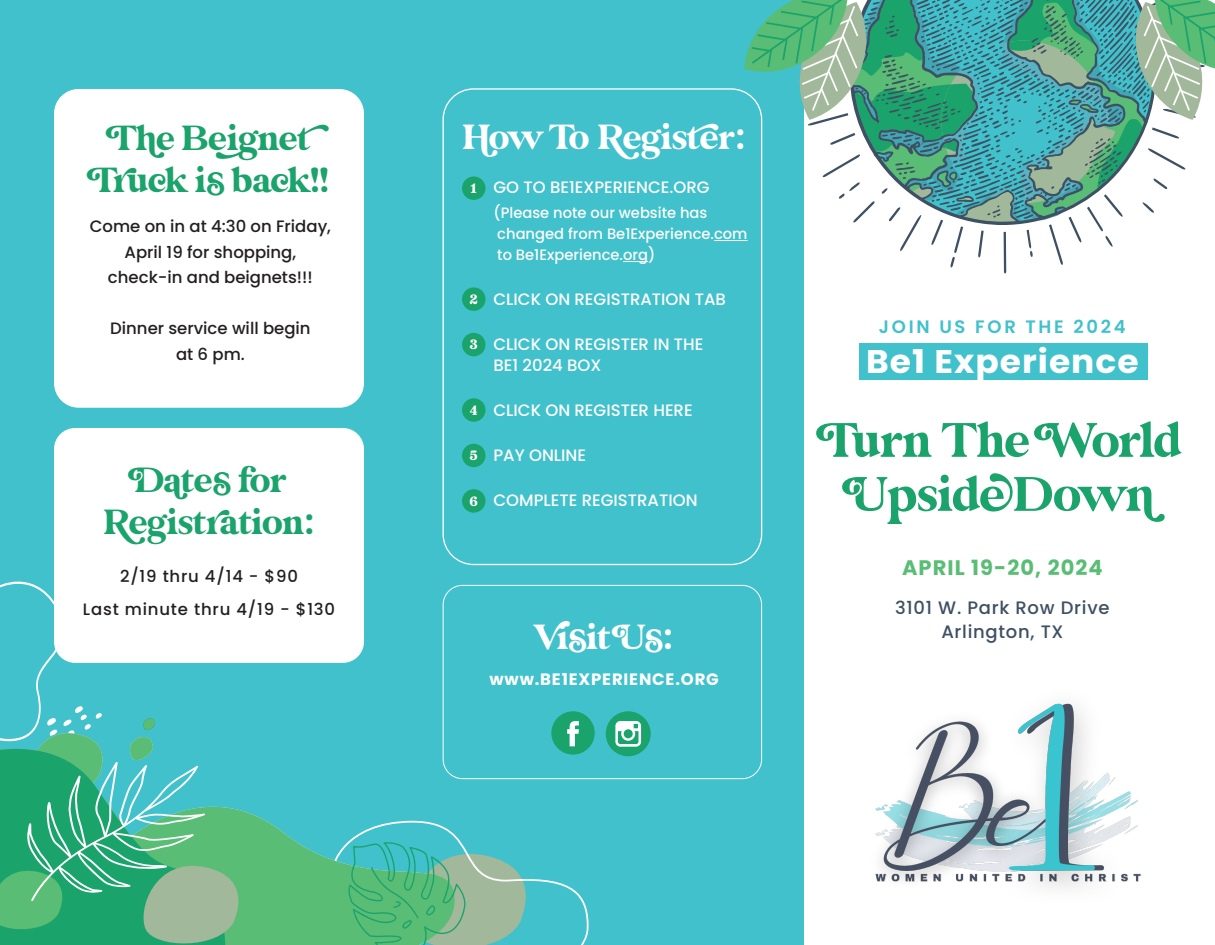
<style>
.page{position:relative;width:1215px;height:945px;background:#fff}
.page>*{position:absolute;margin:0;border:0;box-sizing:border-box;transform-origin:0 0}
.t1{font:54px/54px "Glamour Absolute";color:#1ba36c;text-align:center}
.t2{font:39px/42px "Glamour Absolute";letter-spacing:.005em;color:#1ba36c;text-align:center}
.t3{font:39px "Glamour Absolute";letter-spacing:.005em;color:#fff}
.t4{font:700 32.85px "Poppins";letter-spacing:.03em;color:#fff;scale:1.05 1}
.t5{font:700 21px "Poppins";letter-spacing:.05em;color:#5abd75}
.t6{font:500 18px/24px "Poppins";letter-spacing:.04em;color:#3e5062;text-align:center}
.t7{font:600 18px "Poppins";letter-spacing:.15em;color:#40c1cb}
.t8{font:500 16.5px/21px "Poppins";color:#fff}
.t9{font:500 16.5px/25.5px "Poppins";color:#231f20;text-align:center}
.t10{font:500 16.5px/33px "Poppins";letter-spacing:.05em;color:#231f20;text-align:center}
.t11{font:700 16.5px "Poppins";letter-spacing:.05em;color:#fff}
.t12{font:500 15px/21px "Poppins";color:#fff}
.t13{font:800 13.5px "Etna";color:#fff}
</style>
<div class="page">
<div style="left:0;top:0;width:803px;height:945px;background:#40c1cb"></div>
<svg style="left:803px;top:0;width:383px;height:274px"></svg>
<svg style="left:1132px;top:0;width:83px;height:120px"></svg>
<svg style="left:744px;top:0;width:126px;height:120px"></svg>
<div style="left:859px;top:344px;width:289px;height:36px;background:#40c1cb"></div>
<img style="left:875px;top:703px;width:267px;height:185px">
<hr style="left:714px;top:240px;width:34px;height:1px;background:#fff">
<svg style="left:623px;top:261px;width:25px;height:1px"></svg>
<svg style="left:256px;top:765px;width:199px;height:180px"></svg>
<svg style="left:0;top:582px;width:256px;height:363px"></svg>
<svg style="left:319px;top:821px;width:270px;height:124px"></svg>
<div style="left:54px;top:428px;width:310px;height:235px;background:#fff;border-radius:21px"></div>
<div style="left:54px;top:89px;width:310px;height:319px;background:#fff;border-radius:25px"></div>
<div style="left:443px;top:585px;width:319px;height:194px;border:1px solid #fff;border-radius:19px"></div>
<div style="left:462px;top:176px;width:23px;height:24px;background:#1ba36c;border-radius:50%"></div>
<div style="left:462px;top:287px;width:23px;height:24px;background:#1ba36c;border-radius:50%"></div>
<div style="left:462px;top:333px;width:23px;height:23px;background:#1ba36c;border-radius:50%"></div>
<div style="left:462px;top:398px;width:23px;height:24px;background:#1ba36c;border-radius:50%"></div>
<div style="left:462px;top:444px;width:23px;height:23px;background:#1ba36c;border-radius:50%"></div>
<div style="left:462px;top:489px;width:23px;height:24px;background:#1ba36c;border-radius:50%"></div>
<svg style="left:551px;top:711px;width:44px;height:44px"></svg>
<svg style="left:606px;top:711px;width:45px;height:45px"></svg>
<h2 class="t2" style="left:92px;top:117px;width:239px">The Beignet<br>Truck is back!!</h2>
<p class="t9" style="left:90px;top:214px;width:243px">Come on in at 4:30 on Friday,<br>April 19 for shopping, check-in and beignets!!!</p>
<p class="t9" style="left:110px;top:316px;width:202px">Dinner service will begin at 6 pm.</p>
<h2 class="t2" style="left:103px;top:459px;width:213px">Dates for<br>Registration:</h2>
<p class="t10" style="left:83px;top:559px;width:254px">2/19 thru 4/14 - $90<br>Last minute thru 4/19 - $130</p>
<h2 class="t3" style="left:463px;top:114px;width:284px">How To Register:</h2>
<p class="t8" style="left:494px;top:177px;width:218px">GO TO BE1EXPERIENCE.ORG</p>
<p class="t12" style="left:494px;top:203px;width:256px">(Please note our website has changed from Be1Experience.com to Be1Experience.org)</p>
<p class="t8" style="left:494px;top:289px;width:234px">CLICK ON REGISTRATION TAB</p>
<p class="t8" style="left:494px;top:334px;width:211px">CLICK ON REGISTER IN THE<br>BE1 2024 BOX</p>
<p class="t8" style="left:494px;top:400px;width:201px">CLICK ON REGISTER HERE</p>
<p class="t8" style="left:494px;top:445px;width:94px">PAY ONLINE</p>
<p class="t8" style="left:494px;top:490px;width:206px">COMPLETE REGISTRATION</p>
<p class="t13" style="left:471px;top:178px;width:8px">1</p>
<p class="t13" style="left:470px;top:289px;width:10px">2</p>
<p class="t13" style="left:470px;top:334px;width:10px">3</p>
<p class="t13" style="left:470px;top:400px;width:9px">4</p>
<p class="t13" style="left:470px;top:445px;width:10px">5</p>
<p class="t13" style="left:470px;top:490px;width:10px">6</p>
<h2 class="t3" style="left:535px;top:613px;width:140px">Visit Us:</h2>
<p class="t11" style="left:489px;top:670px;width:231px">www.BE1EXPERIENCE.ORG</p>
<p class="t7" style="left:879px;top:316px;width:248px">JOIN US FOR THE 2024</p>
<h3 class="t4" style="left:866px;top:343px;width:261px">Be1 Experience</h3>
<h1 class="t1" style="left:823px;top:413px;width:360px">Turn The World<br>Upside Down</h1>
<p class="t5" style="left:902px;top:555px;width:202px">APRIL 19-20, 2024</p>
<p class="t6" style="left:895px;top:595px;width:216px">3101 W. Park Row Drive<br>Arlington, TX</p>
</div>
